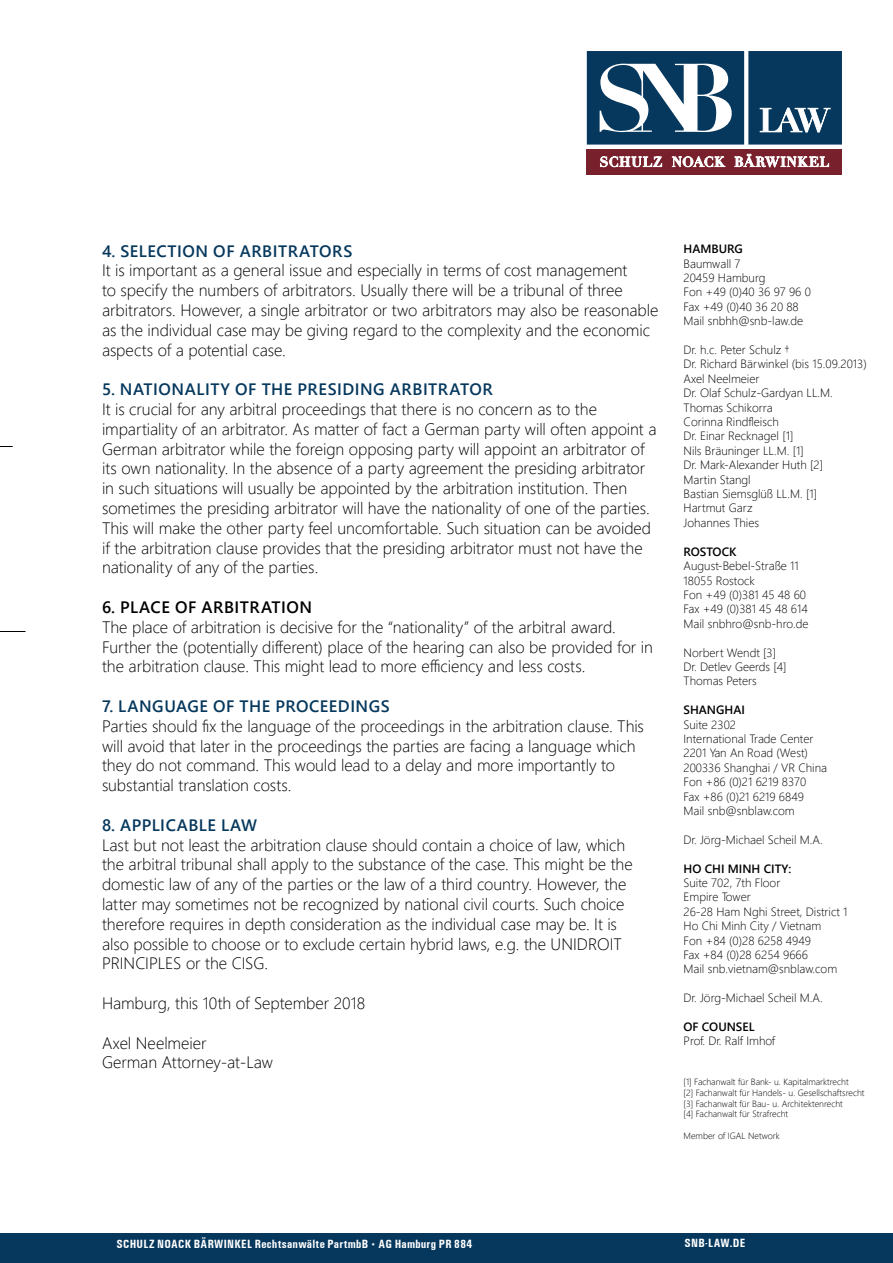
<style>
.page{position:relative;width:893px;height:1263px;background:#fff}
.page>*{position:absolute;margin:0;border:0;box-sizing:border-box;transform-origin:0 0}
.t1{font:300 16.5px/19.8px "Segoe UI";letter-spacing:-.005em;color:#000}
.t2{font:600 16.5px "Segoe UI";letter-spacing:.03em;color:#06385d}
.t3{font:600 16.5px "Segoe UI";letter-spacing:.035em;color:#000}
.t4{font:300 12px/14.4px "Segoe UI";color:#000}
.t5{font:700 condensed 12px "Univers";letter-spacing:.025em;color:#fff}
.t6{font:600 12px "Segoe UI";color:#000}
.t7{font:300 9px/10.8px "Segoe UI";color:#000}
.s1{font-family:"Calibri";font-weight:300;font-stretch:normal}
</style>
<div class="page">
<div style="left:0;top:1233px;width:893px;height:30px;background:#06385d"></div>
<svg style="left:0;top:631px;width:26px;height:1px"></svg>
<svg style="left:0;top:446px;width:13px;height:1px"></svg>
<div style="left:587px;top:149px;width:255px;height:25px;background:#78212c"></div>
<svg style="left:587px;top:51px;width:255px;height:94px"></svg>
<svg style="left:600px;top:154px;width:229px;height:13px"></svg>
<p class="t2" style="left:102px;top:235px;width:252px">4. SELECTION OF ARBITRATORS</p>
<p class="t1" style="left:102px;top:259px;width:558px">It is important as a general issue and especially in terms of cost management<br>to specify the numbers of arbitrators. Usually there will be a tribunal of three arbitrators. However, a single arbitrator or two arbitrators may also be reasonable as the individual case may be giving regard to the complexity and the economic aspects of a potential case.</p>
<p class="t2" style="left:102px;top:374px;width:392px">5. NATIONALITY OF THE PRESIDING ARBITRATOR</p>
<p class="t1" style="left:102px;top:398px;width:556px">It is crucial for any arbitral proceedings that there is no concern as to the impartiality of an arbitrator. As matter of fact a German party will often appoint a German arbitrator while the foreign opposing party will appoint an arbitrator of its own nationality. In the absence of a party agreement the presiding arbitrator in such situations will usually be appointed by the arbitration institution. Then sometimes the presiding arbitrator will have the nationality of one of the parties.<br>This will make the other party feel uncomfortable. Such situation can be avoided if the arbitration clause provides that the presiding arbitrator must not have the nationality of any of the parties.</p>
<p class="t3" style="left:102px;top:591px;width:212px">6. PLACE OF ARBITRATION</p>
<p class="t1" style="left:102px;top:615px;width:552px">The place of arbitration is decisive for the “nationality” of the arbitral award.<br>Further the (potentially different) place of the hearing can also be provided for in the arbitration clause. This might lead to more efficiency and less costs.</p>
<p class="t2" style="left:102px;top:690px;width:289px">7. LANGUAGE OF THE PROCEEDINGS</p>
<p class="t1" style="left:102px;top:714px;width:543px">Parties should fix the language of the proceedings in the arbitration clause. This will avoid that later in the proceedings the parties are facing a language which they do not command. This would lead to a delay and more importantly to substantial translation costs.</p>
<p class="t2" style="left:102px;top:809px;width:157px">8. APPLICABLE LAW</p>
<p class="t1" style="left:102px;top:833px;width:532px">Last but not least the arbitration clause should contain a choice of law, which the arbitral tribunal shall apply to the substance of the case. This might be the domestic law of any of the parties or the law of a third country. However, the latter may sometimes not be recognized by national civil courts. Such choice therefore requires in depth consideration as the individual case may be. It is also possible to choose or to exclude certain hybrid laws, e.g. the UNIDROIT PRINCIPLES or the CISG.</p>
<p class="t1" style="left:102px;top:992px;width:265px">Hamburg, this 10th of September 2018</p>
<p class="t1" style="left:102px;top:1031px;width:173px">Axel Neelmeier<br>German Attorney-at-Law</p>
<p class="t6" style="left:684px;top:238px;width:61px">HAMBURG</p>
<p class="t4" style="left:684px;top:255px;width:129px">Baumwall 7<br>20459 Hamburg<br>Fon +49 (0)40 36 97 96 0<br>Fax +49 (0)40 36 20 88<br>Mail snbhh@snb-law.de</p>
<p class="t4" style="left:684px;top:341px;width:185px">Dr. h.c. Peter Schulz †<br>Dr. Richard Bärwinkel (bis 15.09.2013)<br>Axel Neelmeier<br>Dr. Olaf Schulz-Gardyan LL.M.<br>Thomas Schikorra<br>Corinna Rindfleisch<br>Dr. Einar Recknagel [1]<br>Nils Bräuninger LL.M. [1]<br>Dr. Mark-Alexander Huth [2]<br>Martin Stangl<br>Bastian Siemsglüß LL.M. [1]<br>Hartmut Garz<br>Johannes Thies</p>
<p class="t6" style="left:684px;top:540px;width:54px">ROSTOCK</p>
<p class="t4" style="left:684px;top:557px;width:127px">August-Bebel-Straße 11<br>18055 Rostock<br>Fon +49 (0)381 45 48 60<br>Fax +49 (0)381 45 48 614<br>Mail snbhro@snb-hro.de</p>
<p class="t4" style="left:684px;top:644px;width:105px">Norbert Wendt [3]<br>Dr. Detlev Geerds [4]<br>Thomas Peters</p>
<p class="t6" style="left:684px;top:698px;width:63px">SHANGHAI</p>
<p class="t4" style="left:684px;top:716px;width:145px">Suite 2302<br>International Trade Center<br>2201 Yan An Road (West)<br>200336 Shanghai / VR China<br>Fon +86 (0)21 6219 8370<br>Fax +86 (0)21 6219 6849<br>Mail snb@snblaw.com</p>
<p class="t4" style="left:684px;top:831px;width:141px">Dr. Jörg-Michael Scheil M.A.</p>
<p class="t6" style="left:684px;top:857px;width:109px">HO CHI MINH CITY:</p>
<p class="t4" style="left:684px;top:874px;width:165px">Suite 702, 7th Floor<br>Empire Tower<br>26-28 Ham Nghi Street, District 1<br>Ho Chi Minh City / Vietnam<br>Fon +84 (0)28 6258 4949<br>Fax +84 (0)28 6254 9666<br>Mail snb.vietnam@snblaw.com</p>
<p class="t4" style="left:684px;top:989px;width:141px">Dr. Jörg-Michael Scheil M.A.</p>
<p class="t6" style="left:684px;top:1015px;width:73px">OF COUNSEL</p>
<p class="t4" style="left:684px;top:1033px;width:93px">Prof. Dr. Ralf Imhof</p>
<p class="t7" style="left:684px;top:1075px;width:182px">[1] Fachanwalt für Bank- u. Kapitalmarktrecht<br>[2] Fachanwalt für Handels- u. Gesellschaftsrecht [3] Fachanwalt für Bau- u. Architektenrecht<br>[4] Fachanwalt für Strafrecht</p>
<p class="t7" style="left:684px;top:1129px;width:98px">Member of IGAL Network</p>
<p class="t5" style="left:116px;top:1236px;width:357px">SCHULZ NOACK BÄRWINKEL Rechtsanwälte PartmbB <span class="s1">▪</span> AG Hamburg PR 884</p>
<p class="t5" style="left:685px;top:1236px;width:62px">SNB-LAW.DE</p>
</div>
